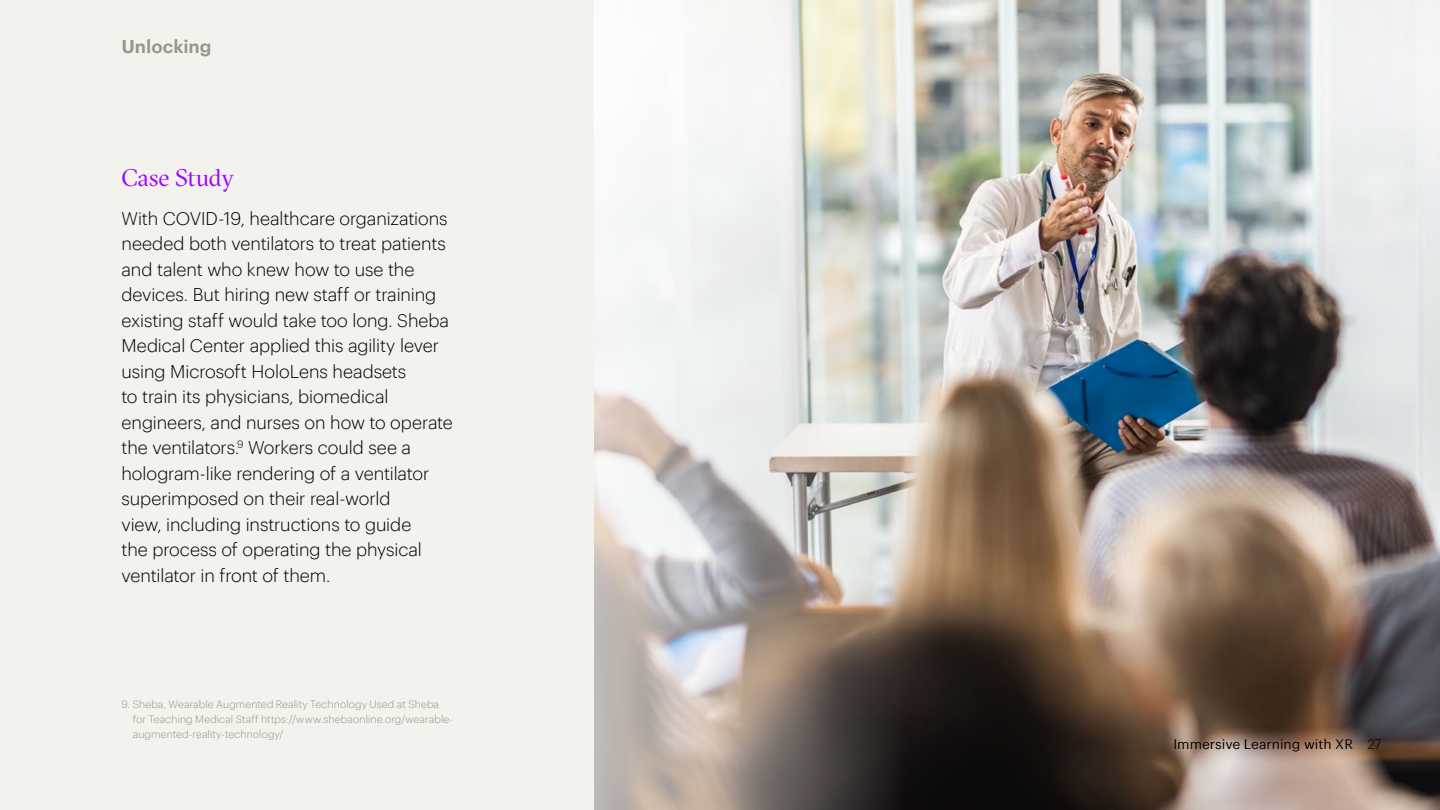
<style>
.page{position:relative;width:1440px;height:810px;background:#f3f3ed}
.page>*{position:absolute;margin:0;border:0;box-sizing:border-box;transform-origin:0 0}
.t1{font:24px "GT Sectra Fine";letter-spacing:-.005em;color:#a100ff}
.t2{font:300 18px/25.5px "Graphik";letter-spacing:-.01em;color:#000}
.t3{font:600 18px "Graphik";color:#96968c}
.t4{font:13.5px "Graphik";color:#000}
.t5{font:300 10.5px/15px "Graphik";letter-spacing:.01em;color:#96968c}
.s1{font-weight:300}
</style>
<div class="page">
<img style="left:906px;top:0;width:534px;height:810px">
<svg style="left:594px;top:0;width:312px;height:810px"></svg>
<p class="t3" style="left:122px;top:32px;width:92px">Unlocking</p>
<h1 class="t1" style="left:122px;top:164px;width:114px">Case Study</h1>
<p class="t2" style="left:122px;top:204px;width:333px">With COVID-19, healthcare organizations needed both ventilators to treat patients and talent who knew how to use the devices. But hiring new staff or training existing staff would take too long. Sheba Medical Center applied this agility lever using Microsoft HoloLens headsets<br>to train its physicians, biomedical engineers, and nurses on how to operate the ventilators.<sup>9</sup> Workers could see a hologram-like rendering of a ventilator superimposed on their real-world<br>view, including instructions to guide<br>the process of operating the physical ventilator in front of them.</p>
<p class="t5" style="left:133px;top:696px;width:322px;text-indent:-11px">9. Sheba, Wearable Augmented Reality Technology Used at Sheba for Teaching Medical Staff https://www.shebaonline.org/wearable&shy;augmented-reality-technology/</p>
<p class="t4" style="left:1173px;top:734px;width:210px">Immersive Learning with XR <span class="s1">27</span></p>
</div>
